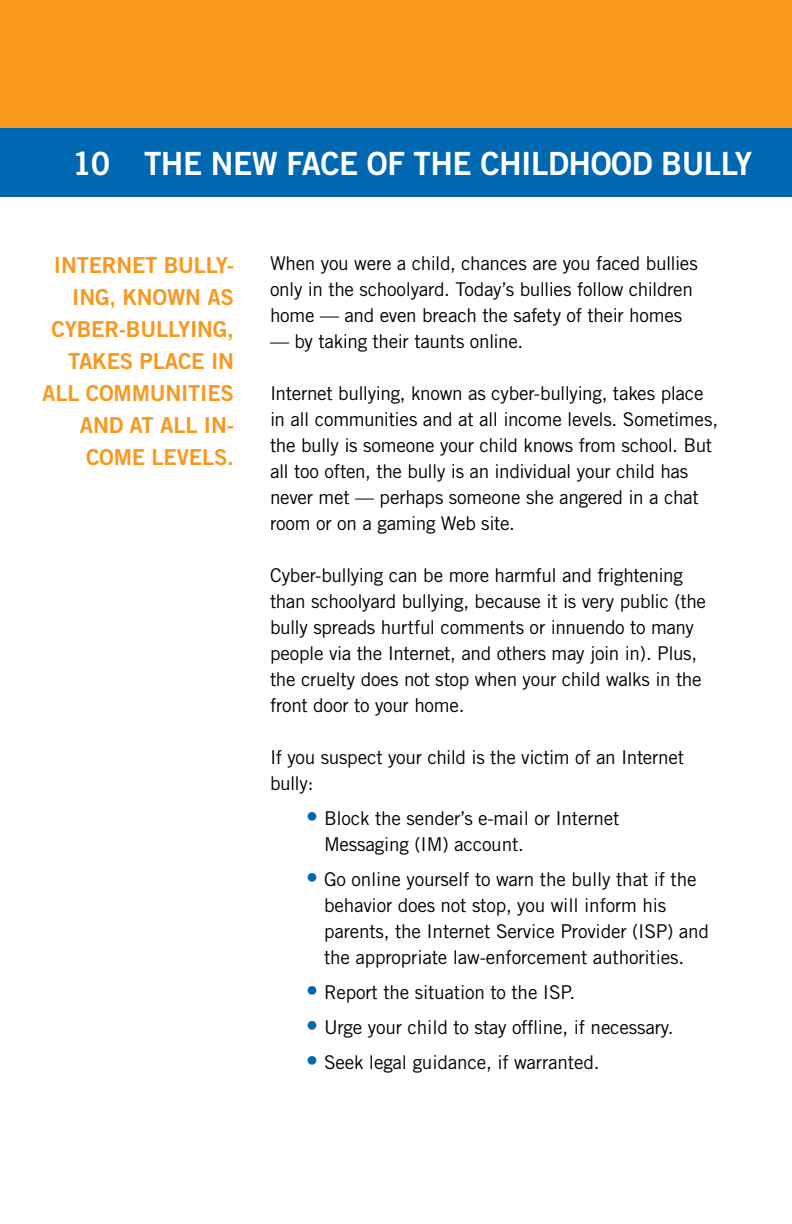
<style>
.page{position:relative;width:792px;height:1224px;background:#fff}
.page>*{position:absolute;margin:0;border:0;box-sizing:border-box;transform-origin:0 0}
.t1{font:32px "Trade Gothic Bold Two";letter-spacing:-.015em;color:#fff}
.t2{font:24px/35px "Trade Gothic";color:#0067b1;text-align:justify}
.t3{font:22px/32px "Trade Gothic Bold Two";letter-spacing:-.01em;color:#f8981d;text-align:right}
.t4{font:19px/26px "Trade Gothic";letter-spacing:-.015em;color:#000}
</style>
<div class="page">
<div style="left:0;top:0;width:792px;height:149px;background:#f8981d"></div>
<div style="left:0;top:128px;width:792px;height:69px;background:#0067b1"></div>
<h1 class="t1" style="left:72px;top:144px;width:682px">10 THE N EW FACE OF THE CHILDHOOD BULLY</h1>
<p class="t3" style="left:42px;top:249px;width:193px">I NTERNET BULLY-<br>ING, KNOWN AS<br>CYBER-BULLYING,<br>TAKES PLACE IN<br>ALL COMMUNITIES<br>AND AT ALL IN-<br>COME LEVELS.</p>
<p class="t4" style="left:270px;top:250px;width:429px">When you were a child, chances are you faced bullies only in the schoolyard. Today’s bullies follow children home — and even breach the safety of their homes</p>
<p class="t4" style="left:270px;top:328px;width:255px">— by taking their taunts online.</p>
<p class="t4" style="left:270px;top:380px;width:450px">Internet bullying, known as cyber-bullying, takes place in all communities and at all income levels. Sometimes, the bully is someone your child knows from school. But all too often, the bully is an individual your child has never met — perhaps someone she angered in a chat room or on a gaming Web site.</p>
<p class="t4" style="left:270px;top:562px;width:438px">Cyber-bullying can be more harmful and frightening than schoolyard bullying, because it is very public (the bully spreads hurtful comments or innuendo to many people via the Internet, and others may join in). Plus, the cruelty does not stop when your child walks in the front door to your home.</p>
<p class="t4" style="left:270px;top:744px;width:416px">If you suspect your child is the victim of an Internet bully:</p>
<p class="t4" style="left:324px;top:805px;width:297px">Block the sender’s e-mail or Internet<br>Messaging (IM) account.</p>
<p class="t4" style="left:324px;top:866px;width:387px">Go online yourself to warn the bully that if the behavior does not stop, you will inform his parents, the Internet Service Provider (ISP) and the appropriate law-enforcement authorities.</p>
<p class="t4" style="left:324px;top:975px;width:351px;line-height:35px">Report the situation to the ISP.<br>Urge your child to stay offline, if necessary.<br>Seek legal guidance, if warranted.</p>
<p class="t2" style="left:306px;top:799px;width:13px">•</p>
<p class="t2" style="left:306px;top:860px;width:13px">•</p>
<p class="t2" style="left:306px;top:973px;width:13px">• • •</p>
</div>
